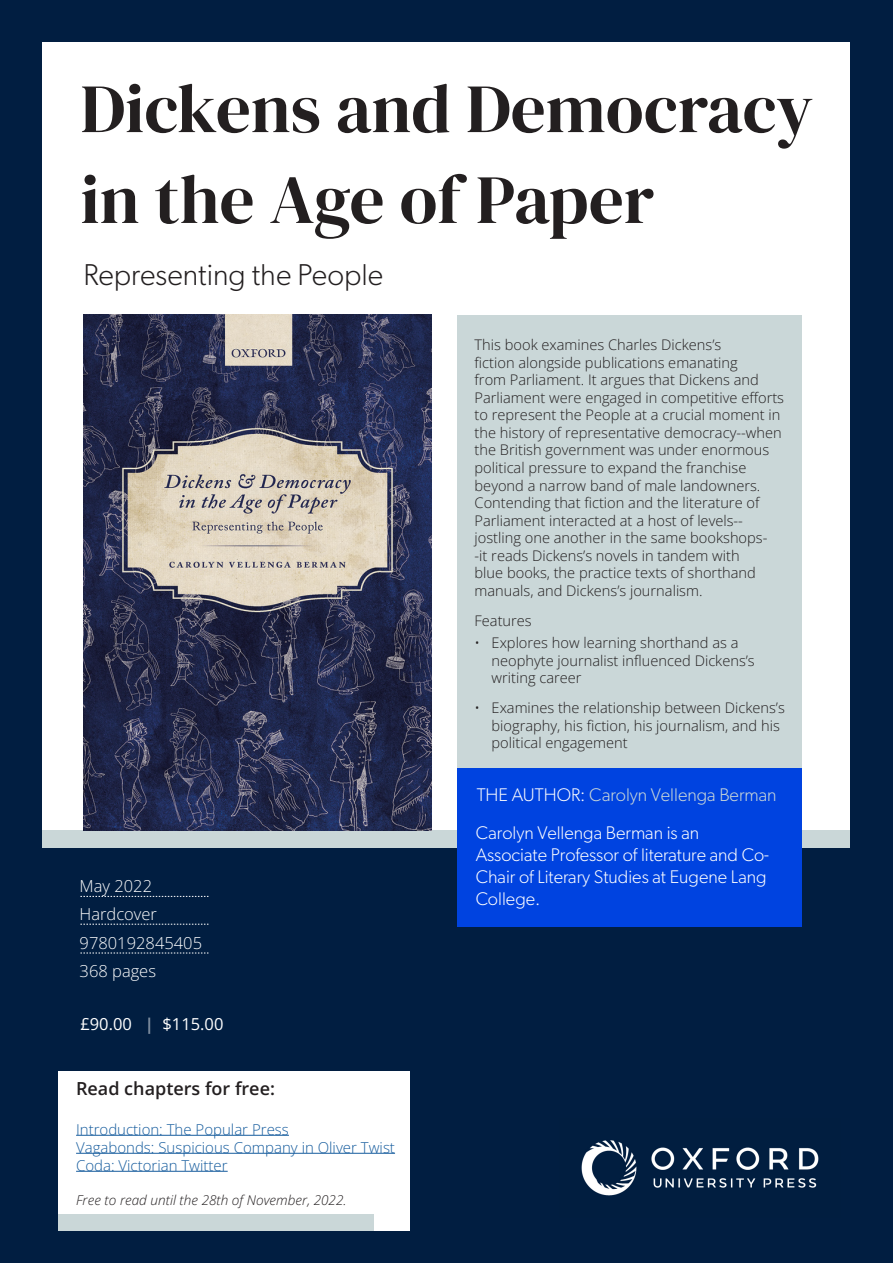
<style>
.page{position:relative;width:893px;height:1263px;background:#011e41}
.page>*{position:absolute;margin:0;border:0;box-sizing:border-box;transform-origin:0 0}
.t1{font:69px/90.9px "DM Serif Display";color:#231f20}
.t2{font:300 30.15px "Gibson";color:#231f20}
.t3{font:300 18.3px/22px "Gibson";color:#fff}
.t4{font:300 18.3px "Gibson";color:#cad7d8}
.t5{font:600 18px "Open Sans";color:#231f20}
.t6{font:300 16.5px "Open Sans";color:#fff}
.t7{font:16.5px "Open Sans";color:#fff}
.t8{font:300 15px "Open Sans";color:#175d9e}
.t9{font:300 14.7px/17.5px "Open Sans";color:#231f20}
.t10{font:italic 300 13.5px "Open Sans";color:#231f20}
.s1{font-weight:700;color:#808fa0}
.s2{color:#fff}
</style>
<div class="page">
<div style="left:43px;top:43px;width:807px;height:805px;background:#fff"></div>
<div style="left:43px;top:830px;width:807px;height:18px;background:#cad7d8"></div>
<img style="left:83px;top:315px;width:349px;height:515px">
<div style="left:457px;top:767px;width:344px;height:160px;background:#0043e0"></div>
<svg style="left:80px;top:896px;width:129px;height:1px"></svg>
<svg style="left:80px;top:924px;width:129px;height:1px"></svg>
<svg style="left:80px;top:953px;width:129px;height:1px"></svg>
<img style="left:581px;top:1140px;width:238px;height:56px">
<div style="left:457px;top:315px;width:344px;height:452px;background:#cad7d8"></div>
<div style="left:58px;top:1071px;width:352px;height:160px;background:#fff"></div>
<hr style="left:76px;top:1135px;width:213px;height:1px;background:#175d9e">
<hr style="left:76px;top:1153px;width:319px;height:1px;background:#175d9e">
<hr style="left:76px;top:1171px;width:152px;height:1px;background:#175d9e">
<div style="left:58px;top:1215px;width:316px;height:16px;background:#cad7d8"></div>
<p class="t1" style="left:80px;top:64px;width:734px">Dickens and Democracy in the Age of Paper</p>
<p class="t2" style="left:84px;top:256px;width:301px">Representing the People</p>
<p class="t9" style="left:475px;top:336px;width:311px">This book examines Charles Dickens’s<br>fiction alongside publications emanating<br>from Parliament. It argues that Dickens and Parliament were engaged in competitive efforts to represent the People at a crucial moment in the history of representative democracy--when the British government was under enormous political pressure to expand the franchise beyond a narrow band of male landowners.<br>Contending that fiction and the literature of Parliament interacted at a host of levels-- jostling one another in the same bookshops-<br>-it reads Dickens’s novels in tandem with<br>blue books, the practice texts of shorthand manuals, and Dickens’s journalism.</p>
<p class="t9" style="left:475px;top:612px;width:59px">Features</p>
<p class="t9" style="left:492px;top:633px;width:265px;text-indent:-17px">• Explores how learning shorthand as a neophyte journalist influenced Dickens’s writing career</p>
<p class="t9" style="left:492px;top:699px;width:295px;text-indent:-17px">• Examines the relationship between Dickens’s biography, his fiction, his journalism, and his political engagement</p>
<p class="t6" style="left:80px;top:875px;width:74px">May 2022</p>
<p class="t6" style="left:80px;top:903px;width:79px">Hardcover</p>
<p class="t6" style="left:80px;top:931px;width:124px">9780192845405</p>
<p class="t6" style="left:80px;top:960px;width:78px">368 pages</p>
<p class="t7" style="left:80px;top:1012px;width:144px">£90.00 <span class="s1">|</span> $115.00</p>
<p class="t5" style="left:76px;top:1076px;width:200px">Read chapters for free:</p>
<p class="t8" style="left:76px;top:1119px;width:214px">Introduction: The Popular Press</p>
<p class="t8" style="left:76px;top:1137px;width:320px">Vagabonds: Suspicious Company in Oliver Twist</p>
<p class="t8" style="left:76px;top:1155px;width:153px">Coda: Victorian Twitter</p>
<p class="t10" style="left:76px;top:1190px;width:272px">Free to read until the 28th of November, 2022.</p>
<p class="t4" style="left:477px;top:784px;width:301px"><span class="s2">THE AUTHOR:</span> Carolyn Vellenga Berman</p>
<p class="t3" style="left:476px;top:822px;width:295px">Carolyn Vellenga Berman is an<br>Associate Professor of literature and Co-<br>Chair of Literary Studies at Eugene Lang<br>College.</p>
</div>
